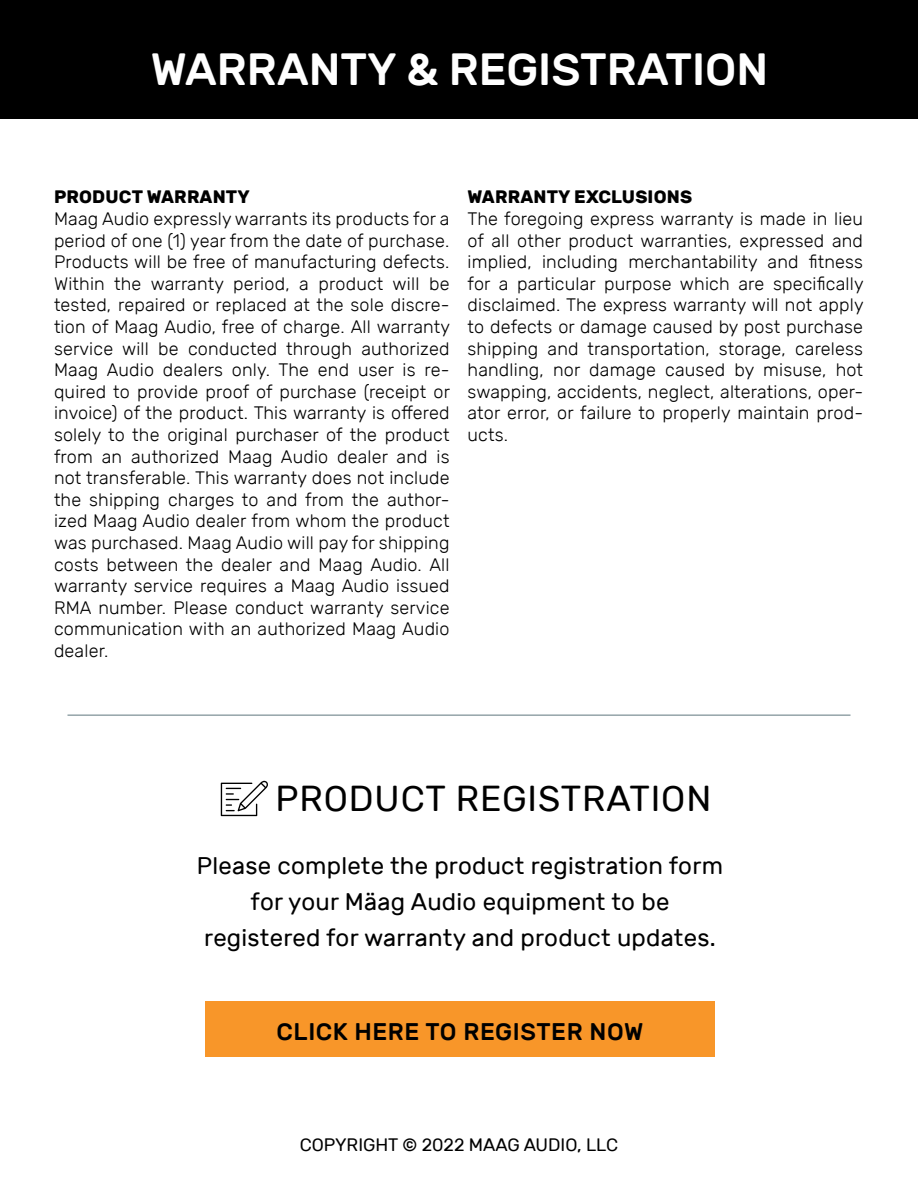
<style>
.page{position:relative;width:918px;height:1188px;background:#fff}
.page>*{position:absolute;margin:0;border:0;box-sizing:border-box;transform-origin:0 0}
.t1{font:500 45px "Rubik";color:#fff}
.t2{font:36px "Rubik";letter-spacing:.025em;color:#000}
.t3{font:24px/36px "Rubik";letter-spacing:.01em;color:#000;text-align:center}
.t4{font:500 24px "Rubik";letter-spacing:.025em;color:#000}
.t5{font:300 18px/21.6px "Rubik";letter-spacing:.01em;color:#000;text-align:justify}
.t6{font:700 18px "Rubik";letter-spacing:.01em;color:#000}
.t7{font:18px "Rubik";color:#000}
</style>
<div class="page">
<div style="left:0;top:0;width:918px;height:119px;background:#000"></div>
<div style="left:205px;top:1002px;width:510px;height:55px;background:#f89629"></div>
<svg style="left:221px;top:781px;width:47px;height:35px"></svg>
<hr style="left:68px;top:715px;width:782px;height:1px;background:#5f767d">
<h1 class="t1" style="left:151px;top:44px;width:619px">WARRANTY &amp; REGISTRATION</h1>
<p class="t6" style="left:54px;top:186px;width:197px">PRODUCT WARRANTY</p>
<p class="t5" style="left:54px;top:208px;width:398px">Maag Audio expressly warrants its products for a period of one (1) year from the date of purchase.<br>Products will be free of manufacturing defects.<br>Within the warranty period, a product will be tested, repaired or replaced at the sole discre&shy;tion of Maag Audio, free of charge. All warranty service will be conducted through authorized Maag Audio dealers only. The end user is re&shy;quired to provide proof of purchase (receipt or invoice) of the product. This warranty is offered solely to the original purchaser of the product from an authorized Maag Audio dealer and is not transferable. This warranty does not include the shipping charges to and from the author&shy;ized Maag Audio dealer from whom the product was purchased. Maag Audio will pay for shipping costs between the dealer and Maag Audio. All warranty service requires a Maag Audio issued RMA number. Please conduct warranty service communication with an authorized Maag Audio dealer.</p>
<p class="t6" style="left:468px;top:186px;width:226px">WARRANTY EXCLUSIONS</p>
<p class="t5" style="left:468px;top:208px;width:398px">The foregoing express warranty is made in lieu of all other product warranties, expressed and implied, including merchantability and fitness for a particular purpose which are specifically disclaimed. The express warranty will not apply to defects or damage caused by post purchase shipping and transportation, storage, careless handling, nor damage caused by misuse, hot swapping, accidents, neglect, alterations, oper&shy;ator error, or failure to properly maintain prod&shy;ucts.</p>
<h2 class="t2" style="left:276px;top:778px;width:437px">PRODUCT REGISTRATION</h2>
<h3 class="t3" style="left:197px;top:848px;width:528px">Please complete the product registration form for your Mäag Audio equipment to be registered for warranty and product updates.</h3>
<h3 class="t4" style="left:277px;top:1018px;width:368px">CLICK HERE TO REGISTER NOW</h3>
<p class="t7" style="left:300px;top:1135px;width:320px">COPYRIGHT © 2022 MAAG AUDIO, LLC</p>
</div>
